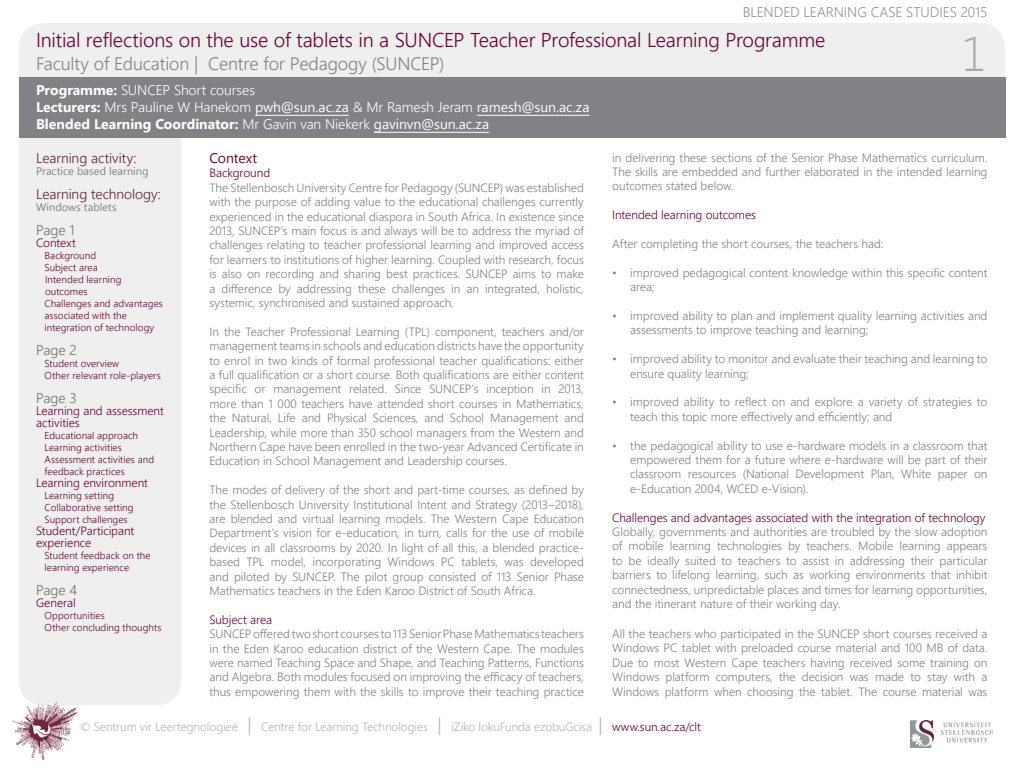
<style>
.page{position:relative;width:1024px;height:768px;background:#fff}
.page>*{position:absolute;margin:0;border:0;box-sizing:border-box;transform-origin:0 0}
.t1{font:300 48px "Segoe UI";color:#a7a9ac}
.t2{font:300 20px "Segoe UI";letter-spacing:-.01em;color:#6a0032}
.t3{font:300 18px "Segoe UI";letter-spacing:-.01em;color:#808285}
.t4{font:300 14px/17px "Segoe UI";letter-spacing:-.005em;color:#fff}
.t5{font:300 14px "Segoe UI";letter-spacing:-.005em;color:#60223b}
.t6{font:300 14px "Segoe UI";letter-spacing:-.005em;color:#939598}
.t7{font:300 14px "Segoe UI";letter-spacing:-.005em;color:#6d6e71}
.t8{font:14px "Segoe UI";letter-spacing:-.005em;color:#6a0032}
.t9{font:300 12px/14.4px "Segoe UI";letter-spacing:-.005em;color:#808285;text-align:justify}
.t10{font:300 12px/12px "Segoe UI";letter-spacing:-.005em;color:#6a0032}
.t11{font:300 12px "Segoe UI";letter-spacing:-.01em;color:#b1b4b6}
.t12{font:11px "Segoe UI";color:#808285}
.t13{font:300 10px/12px "Segoe UI";letter-spacing:.005em;color:#6a0032}
.s1{font-weight:700}
.s2{font-weight:400}
.s3{font-size:18px}
.s4{color:#6a0032}
</style>
<div class="page">
<div style="left:19px;top:23px;width:986px;height:94px;background:#efefef;border-radius:26px"></div>
<div style="left:19px;top:106px;width:162px;height:599px;background:#efefef;border-radius:24px"></div>
<div style="left:19px;top:77px;width:986px;height:61px;background:#808285"></div>
<hr style="left:255px;top:115px;width:94px;height:1px;background:#fff">
<hr style="left:477px;top:115px;width:113px;height:1px;background:#fff">
<hr style="left:374px;top:132px;width:115px;height:1px;background:#fff">
<img style="left:12px;top:701px;width:66px;height:59px">
<img style="left:910px;top:720px;width:83px;height:28px">
<p class="t6" style="left:743px;top:1px;width:246px">BLENDED LEARNING CASE STUDIES 2015</p>
<h2 class="t2" style="left:36px;top:24px;width:791px">Initial reflections on the use of tablets in a SUNCEP Teacher Professional Learning Programme</h2>
<p class="t4" style="left:36px;top:81px;width:555px"><span class="s1">Programme:</span> SUNCEP Short courses<br><span class="s1">Lecturers:</span> Mrs Pauline W Hanekom <span class="s2">pwh@sun.ac.za</span> &amp; Mr Ramesh Jeram <span class="s2">ramesh@sun.ac.za<br></span><span class="s1">Blended Learning Coordinator:</span> Mr Gavin van Niekerk <span class="s2">gavinvn@sun.ac.za</span></p>
<h1 class="t1" style="left:962px;top:21px;width:26px">1</h1>
<h3 class="t3" style="left:36px;top:50px;width:410px">Faculty of Education | Centre for Pedagogy (SUNCEP)</h3>
<p class="t5" style="left:36px;top:148px;width:102px">Learning activity:</p>
<p class="t12" style="left:36px;top:164px;width:114px">Practice based learning</p>
<p class="t5" style="left:36px;top:184px;width:126px">Learning technology:</p>
<p class="t12" style="left:36px;top:200px;width:82px">Windows tablets</p>
<p class="t7" style="left:36px;top:220px;width:40px">Page 1</p>
<p class="t10" style="left:36px;top:237px;width:41px">Context</p>
<p class="t13" style="left:45px;top:249px;width:120px">Background<br>Subject area<br>Intended learning outcomes<br>Challenges and advantages associated with the integration of technology</p>
<p class="t7" style="left:36px;top:340px;width:42px">Page 2</p>
<p class="t13" style="left:45px;top:357px;width:118px">Student overview<br>Other relevant role-players</p>
<p class="t7" style="left:36px;top:388px;width:42px">Page 3</p>
<p class="t10" style="left:36px;top:405px;width:129px">Learning and assessment activities</p>
<p class="t13" style="left:45px;top:429px;width:111px">Educational approach<br>Learning activities<br>Assessment activities and feedback practices</p>
<p class="t10" style="left:36px;top:477px;width:113px">Learning environment</p>
<p class="t13" style="left:45px;top:489px;width:90px">Learning setting<br>Collaborative setting<br>Support challenges</p>
<p class="t10" style="left:36px;top:525px;width:100px">Student/Participant experience</p>
<p class="t13" style="left:45px;top:549px;width:108px">Student feedback on the learning experience</p>
<p class="t7" style="left:36px;top:580px;width:43px">Page 4</p>
<p class="t10" style="left:36px;top:597px;width:41px">General</p>
<p class="t13" style="left:45px;top:609px;width:118px">Opportunities<br>Other concluding thoughts</p>
<p class="t8" style="left:209px;top:148px;width:49px">Context</p>
<p class="t10" style="left:209px;top:167px;width:62px">Background</p>
<p class="t9" style="left:209px;top:180px;width:376px">The Stellenbosch University Centre for Pedagogy (SUNCEP) was established with the purpose of adding value to the educational challenges currently experienced in the educational diaspora in South Africa. In existence since 2013, SUNCEP’s main focus is and always will be to address the myriad of challenges relating to teacher professional learning and improved access for learners to institutions of higher learning. Coupled with research, focus is also on recording and sharing best practices. SUNCEP aims to make a difference by addressing these challenges in an integrated, holistic, systemic, synchronised and sustained approach.</p>
<p class="t9" style="left:209px;top:324px;width:376px">In the Teacher Professional Learning (TPL) component, teachers and/or management teams in schools and education districts have the opportunity to enrol in two kinds of formal professional teacher qualifications: either a full qualification or a short course. Both qualifications are either content specific or management related. Since SUNCEP’s inception in 2013, more than 1 000 teachers have attended short courses in Mathematics, the Natural, Life and Physical Sciences, and School Management and Leadership, while more than 350 school managers from the Western and Northern Cape have been enrolled in the two-year Advanced Certificate in Education in School Management and Leadership courses.</p>
<p class="t9" style="left:209px;top:482px;width:376px">The modes of delivery of the short and part-time courses, as defined by the Stellenbosch University Institutional Intent and Strategy (2013−2018), are blended and virtual learning models. The Western Cape Education Department’s vision for e-education, in turn, calls for the use of mobile devices in all classrooms by 2020. In light of all this, a blended practice&shy;based TPL model, incorporating Windows PC tablets, was developed and piloted by SUNCEP. The pilot group consisted of 113 Senior Phase Mathematics teachers in the Eden Karoo District of South Africa.</p>
<p class="t10" style="left:209px;top:613px;width:64px">Subject area</p>
<p class="t9" style="left:209px;top:626px;width:376px">SUNCEP offered two short courses to 113 Senior Phase Mathematics teachers in the Eden Karoo education district of the Western Cape. The modules were named Teaching Space and Shape, and Teaching Patterns, Functions and Algebra. Both modules focused on improving the efficacy of teachers, thus empowering them with the skills to improve their teaching practice</p>
<p class="t9" style="left:612px;top:150px;width:377px">in delivering these sections of the Senior Phase Mathematics curriculum.<br>The skills are embedded and further elaborated in the intended learning outcomes stated below.</p>
<p class="t10" style="left:612px;top:208px;width:145px">Intended learning outcomes</p>
<p class="t9" style="left:612px;top:236px;width:273px">After completing the short courses, the teachers had:</p>
<p class="t9" style="left:630px;top:265px;width:359px;text-indent:-18px">• improved pedagogical content knowledge within this specific content area;</p>
<p class="t9" style="left:630px;top:308px;width:359px;text-indent:-18px">• improved ability to plan and implement quality learning activities and assessments to improve teaching and learning;</p>
<p class="t9" style="left:630px;top:351px;width:359px;text-indent:-18px">• improved ability to monitor and evaluate their teaching and learning to ensure quality learning;</p>
<p class="t9" style="left:630px;top:394px;width:359px;text-indent:-18px">• improved ability to reflect on and explore a variety of strategies to teach this topic more effectively and efficiently; and</p>
<p class="t9" style="left:630px;top:438px;width:359px;text-indent:-18px">• the pedagogical ability to use e-hardware models in a classroom that empowered them for a future where e-hardware will be part of their classroom resources (National Development Plan, White paper on e-Education 2004, WCED e-Vision).</p>
<p class="t10" style="left:612px;top:511px;width:375px">Challenges and advantages associated with the integration of technology</p>
<p class="t9" style="left:612px;top:524px;width:377px">Globally, governments and authorities are troubled by the slow adoption of mobile learning technologies by teachers. Mobile learning appears to be ideally suited to teachers to assist in addressing their particular barriers to lifelong learning, such as working environments that inhibit connectedness, unpredictable places and times for learning opportunities, and the itinerant nature of their working day.</p>
<p class="t9" style="left:612px;top:626px;width:377px">All the teachers who participated in the SUNCEP short courses received a Windows PC tablet with preloaded course material and 100 MB of data.<br>Due to most Western Cape teachers having received some training on Windows platform computers, the decision was made to stay with a Windows platform when choosing the tablet. The course material was</p>
<p class="t11" style="left:80px;top:718px;width:622px">© Sentrum vir Leertegnologieë <span class="s3">|</span> Centre for Learning Technologies <span class="s3">|</span> iZiko lokuFunda ezobuGcisa <span class="s3">|</span> <span class="s4">www.sun.ac.za/clt</span></p>
</div>
